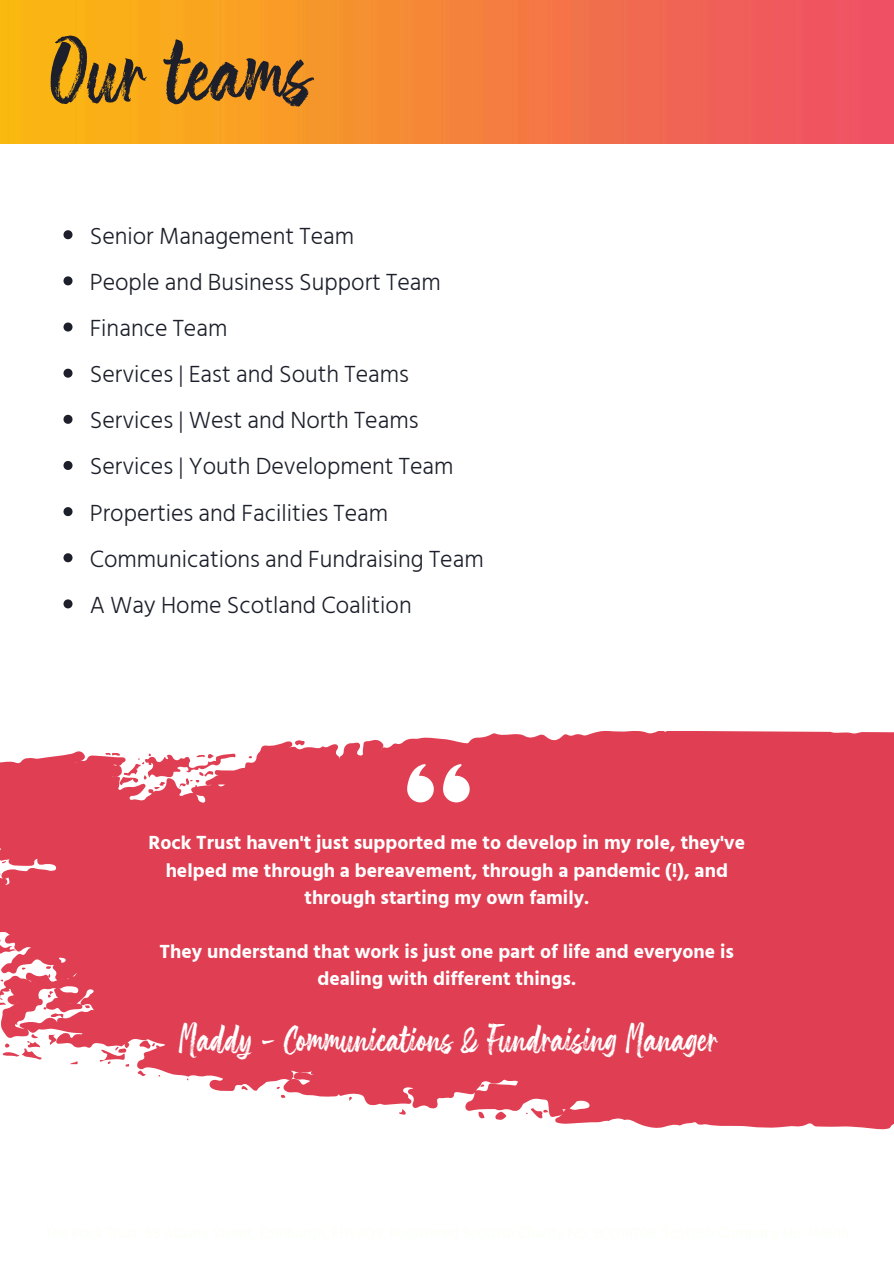
<style>
.page{position:relative;width:894px;height:1264px;background:#fff}
.page>*{position:absolute;margin:0;border:0;box-sizing:border-box;transform-origin:0 0}
.t1{font:87px "The Friday Stroke";color:#1d1f2a}
.t2{font:36px "The Friday Stroke";color:#fff}
.t3{font:300 24px "Hind Siliguri";color:#1d1f2a}
.t4{font:700 19.5px/27px "Hind Siliguri";color:#fff;text-align:center}
</style>
<div class="page">
<img style="left:0;top:0;width:893px;height:143px">
<svg style="left:63px;top:230px;width:9px;height:9px"></svg>
<svg style="left:63px;top:276px;width:9px;height:9px"></svg>
<svg style="left:63px;top:322px;width:9px;height:9px"></svg>
<svg style="left:63px;top:368px;width:9px;height:9px"></svg>
<svg style="left:63px;top:415px;width:9px;height:9px"></svg>
<svg style="left:63px;top:461px;width:9px;height:9px"></svg>
<svg style="left:63px;top:507px;width:9px;height:9px"></svg>
<svg style="left:63px;top:553px;width:9px;height:9px"></svg>
<svg style="left:63px;top:599px;width:9px;height:9px"></svg>
<svg style="left:0;top:731px;width:893px;height:398px;fill:#e03e52"></svg>
<svg style="left:495px;top:1111px;width:11px;height:9px"></svg>
<svg style="left:48px;top:1034px;width:9px;height:11px"></svg>
<svg style="left:294px;top:740px;width:11px;height:6px"></svg>
<svg style="left:51px;top:1013px;width:13px;height:5px"></svg>
<svg style="left:478px;top:1111px;width:7px;height:7px"></svg>
<svg style="left:137px;top:1069px;width:9px;height:7px"></svg>
<svg style="left:399px;top:1109px;width:7px;height:6px"></svg>
<svg style="left:241px;top:1085px;width:6px;height:5px"></svg>
<svg style="left:70px;top:1060px;width:8px;height:4px"></svg>
<svg style="left:85px;top:1004px;width:5px;height:4px"></svg>
<svg style="left:2px;top:860px;width:4px;height:3px"></svg>
<svg style="left:348px;top:1096px;width:4px;height:5px"></svg>
<svg style="left:0;top:938px;width:16px;height:16px"></svg>
<svg style="left:48px;top:990px;width:5px;height:8px"></svg>
<svg style="left:480px;top:1083px;width:4px;height:4px"></svg>
<svg style="left:139px;top:1040px;width:16px;height:8px"></svg>
<svg style="left:22px;top:967px;width:4px;height:3px"></svg>
<svg style="left:276px;top:1086px;width:9px;height:12px"></svg>
<svg style="left:100px;top:1046px;width:29px;height:21px"></svg>
<svg style="left:46px;top:965px;width:5px;height:12px"></svg>
<svg style="left:3px;top:1033px;width:39px;height:26px"></svg>
<svg style="left:525px;top:1107px;width:23px;height:11px"></svg>
<svg style="left:105px;top:752px;width:130px;height:37px"></svg>
<svg style="left:407px;top:763px;width:26px;height:39px"></svg>
<svg style="left:443px;top:763px;width:26px;height:39px"></svg>
<h1 class="t1" style="left:49px;top:18px;width:265px">Our teams</h1>
<p class="t3" style="left:90px;top:221px;width:266px">Senior Management Team</p>
<p class="t3" style="left:90px;top:267px;width:352px">People and Business Support Team</p>
<p class="t3" style="left:90px;top:314px;width:139px">Finance Team</p>
<p class="t3" style="left:90px;top:360px;width:321px">Services | East and South Teams</p>
<p class="t3" style="left:90px;top:406px;width:330px">Services | West and North Teams</p>
<p class="t3" style="left:90px;top:452px;width:365px">Services | Youth Development Team</p>
<p class="t3" style="left:90px;top:498px;width:300px">Properties and Facilities Team</p>
<p class="t3" style="left:90px;top:544px;width:395px">Communications and Fundraising Team</p>
<p class="t3" style="left:90px;top:590px;width:323px">A Way Home Scotland Coalition</p>
<p class="t4" style="left:148px;top:829px;width:598px">Rock Trust haven't just supported me to develop in my role, they've helped me through a bereavement, through a pandemic (!), and through starting my own family.</p>
<p class="t4" style="left:159px;top:937px;width:576px">They understand that work is just one part of life and everyone is dealing with different things.</p>
<h4 class="t2" style="left:179px;top:1017px;width:540px">Maddy - Communications &amp; Fundraising Manager</h4>
</div>
